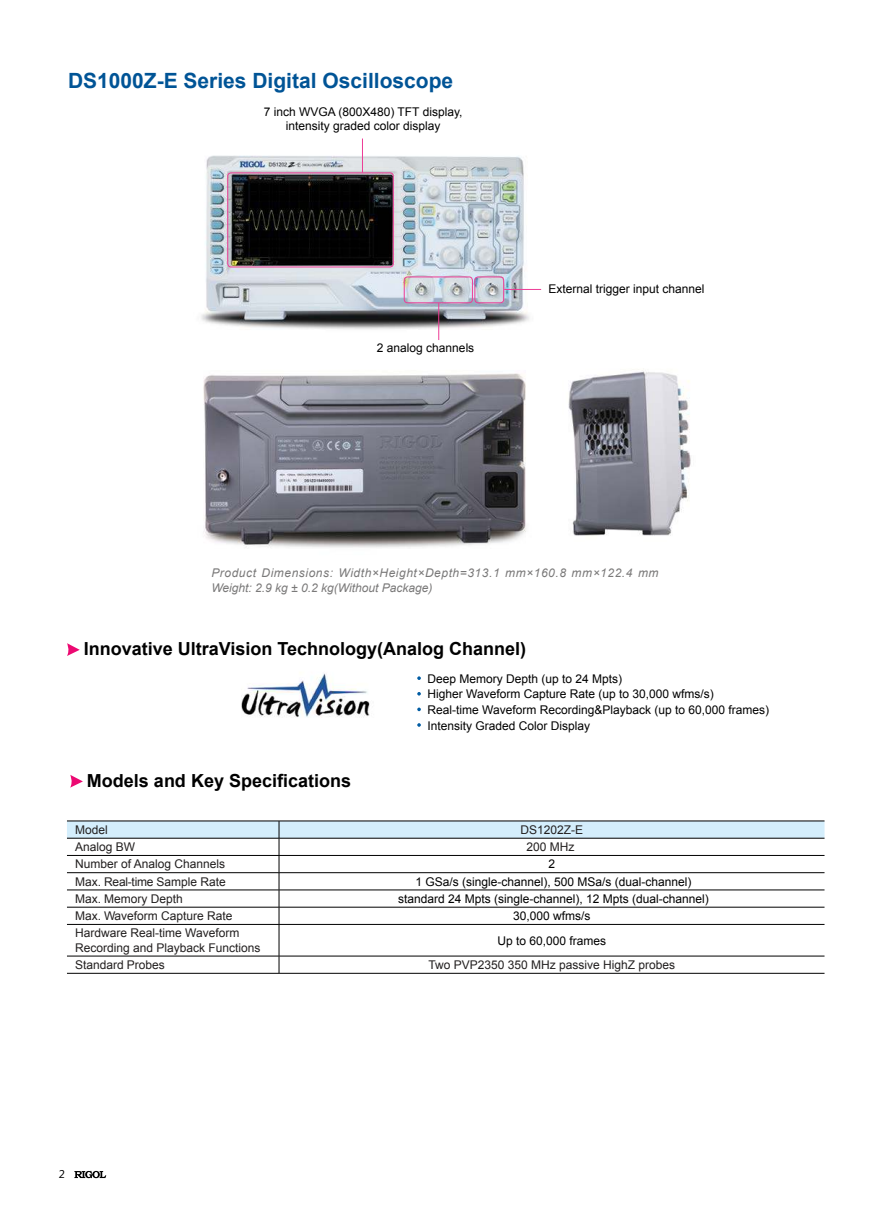
<style>
.page{position:relative;width:893px;height:1212px;background:#fff}
.page>*{position:absolute;margin:0;border:0;box-sizing:border-box;transform-origin:0 0}
.t1{font:700 21px "Arial";color:#005496}
.t2{font:700 18px "Arial";color:#000}
.t3{font:12px/15.6px "Arial";color:#000}
.t4{font:12px/14.4px "Arial";color:#221f1f}
.t5{font:italic 12px/14.4px "Arial";letter-spacing:.045em;color:#7a7979}
.t6{font:10.5px "Microsoft Ya Hei";color:#000}
</style>
<div class="page">
<svg style="left:74px;top:1171px;width:32px;height:7px"></svg>
<img style="left:568px;top:370px;width:123px;height:166px">
<img style="left:203px;top:334px;width:323px;height:214px">
<img style="left:241px;top:673px;width:129px;height:44px">
<svg style="left:417px;top:676px;width:4px;height:4px"></svg>
<svg style="left:417px;top:692px;width:4px;height:3px"></svg>
<svg style="left:417px;top:707px;width:4px;height:4px"></svg>
<svg style="left:417px;top:723px;width:4px;height:4px"></svg>
<svg style="left:67px;top:643px;width:13px;height:13px"></svg>
<svg style="left:70px;top:775px;width:13px;height:13px"></svg>
<svg style="left:67px;top:821px;width:757px;height:103px"></svg>
<hr style="left:67px;top:924px;width:212px;height:1px;background:#000">
<hr style="left:279px;top:924px;width:545px;height:1px;background:#000">
<hr style="left:279px;top:924px;width:1px;height:32px;background:#000">
<hr style="left:67px;top:956px;width:212px;height:1px;background:#000">
<hr style="left:279px;top:956px;width:545px;height:1px;background:#000">
<svg style="left:279px;top:956px;width:1px;height:17px"></svg>
<hr style="left:67px;top:973px;width:212px;height:1px;background:#000">
<hr style="left:279px;top:973px;width:545px;height:1px;background:#000">
<img style="left:201px;top:155px;width:329px;height:179px">
<div style="left:227px;top:173px;width:167px;height:94px;border:1px solid #ed3c96;border-radius:3px"></div>
<div style="left:404px;top:277px;width:69px;height:26px;border:1px solid #ed3c96;border-radius:3px"></div>
<div style="left:474px;top:277px;width:30px;height:26px;border:1px solid #ed3c96;border-radius:3px"></div>
<hr style="left:362px;top:139px;width:1px;height:34px;background:#ed3c96">
<hr style="left:438px;top:303px;width:1px;height:37px;background:#ed3c96">
<hr style="left:504px;top:289px;width:37px;height:1px;background:#ed3c96">
<h1 class="t1" style="left:68px;top:73px;width:387px">DS1000Z-E Series Digital Oscilloscope</h1>
<p class="t3" style="left:264px;top:105px;width:200px;line-height:14.4px;text-align:center">7 inch WVGA (800X480) TFT display, intensity graded color display</p>
<p class="t3" style="left:377px;top:341px;width:99px">2 analog channels</p>
<p class="t3" style="left:549px;top:282px;width:158px">External trigger input channel</p>
<p class="t5" style="left:211px;top:567px;width:449px">Product Dimensions: Width×Height×Depth=313.1 mm×160.8 mm×122.4 mm<br>Weight: 2.9 kg ± 0.2 kg(Without Package)</p>
<h2 class="t2" style="left:84px;top:642px;width:444px">Innovative UltraVision Technology(Analog Channel)</h2>
<h2 class="t2" style="left:87px;top:768px;width:266px">Models and Key Specifications</h2>
<p class="t3" style="left:427px;top:672px;width:343px">Deep Memory Depth (up to 24 Mpts)<br>Higher Waveform Capture Rate (up to 30,000 wfms/s)<br>Real-time Waveform Recording&amp;Playback (up to 60,000 frames)<br>Intensity Graded Color Display</p>
<p class="t4" style="left:75px;top:824px;width:34px">Model</p>
<p class="t4" style="left:520px;top:824px;width:64px">DS1202Z-E</p>
<p class="t4" style="left:75px;top:841px;width:62px">Analog BW</p>
<p class="t4" style="left:526px;top:841px;width:50px">200 MHz</p>
<p class="t4" style="left:75px;top:858px;width:152px">Number of Analog Channels</p>
<p class="t3" style="left:548px;top:857px;width:8px">2</p>
<p class="t4" style="left:75px;top:875px;width:152px">Max. Real-time Sample Rate</p>
<p class="t3" style="left:415px;top:875px;width:278px">1 GSa/s (single-channel), 500 MSa/s (dual-channel)</p>
<p class="t4" style="left:75px;top:892px;width:109px">Max. Memory Depth</p>
<p class="t3" style="left:398px;top:892px;width:312px">standard 24 Mpts (single-channel), 12 Mpts (dual-channel)</p>
<p class="t4" style="left:75px;top:910px;width:159px">Max. Waveform Capture Rate</p>
<p class="t3" style="left:513px;top:909px;width:79px">30,000 wfms/s</p>
<p class="t4" style="left:75px;top:927px;width:187px">Hardware Real-time Waveform<br>Recording and Playback Functions</p>
<p class="t3" style="left:497px;top:934px;width:110px">Up to 60,000 frames</p>
<p class="t4" style="left:75px;top:959px;width:91px">Standard Probes</p>
<p class="t4" style="left:428px;top:959px;width:248px">Two PVP2350 350 MHz passive HighZ probes</p>
<p class="t6" style="left:59px;top:1169px;width:8px">2</p>
</div>
